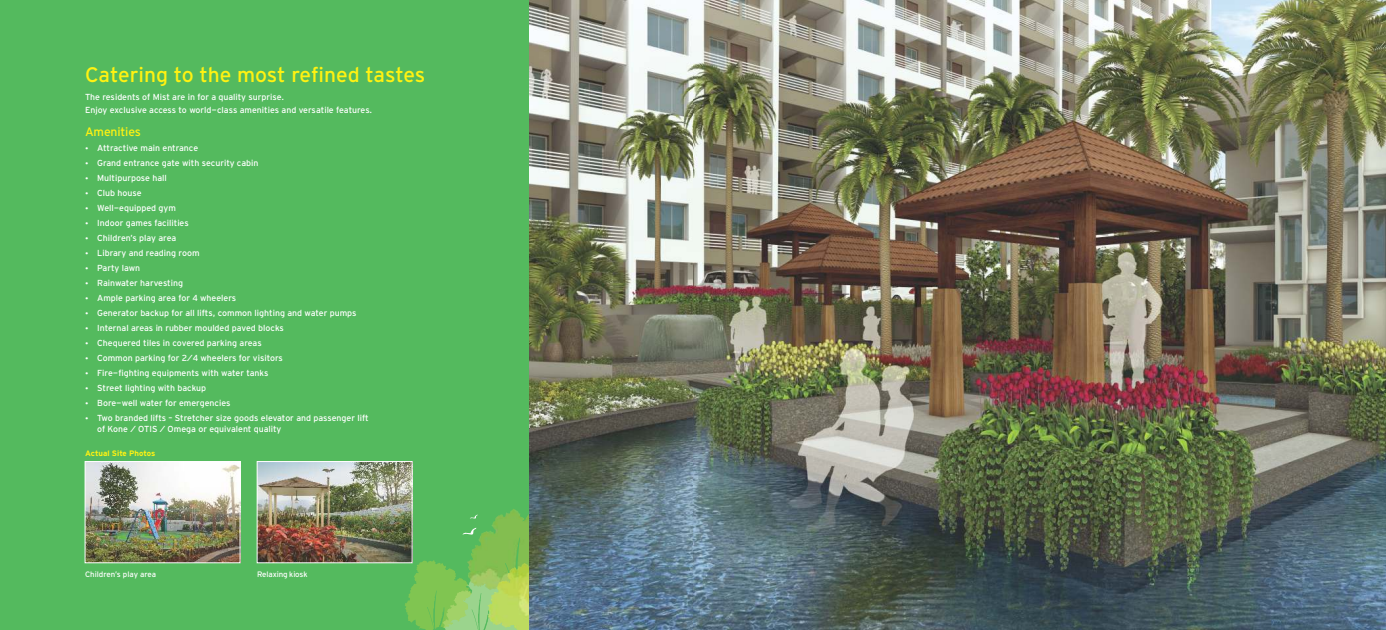
<style>
.page{position:relative;width:1386px;height:630px;background:#fff}
.page>*{position:absolute;margin:0;border:0;box-sizing:border-box;transform-origin:0 0}
.t1{font:21px "Interstate Mono";color:#fff212}
.t2{font:12.25px "Interstate Mono";letter-spacing:-.015em;color:#fff212}
.t3{font:8.75px/11.1px "Interstate Mono";color:#fff}
.t4{font:7.88px "Interstate Mono";letter-spacing:-.015em;color:#fff}
.t5{font:700 7.88px "Interstate Mono";color:#fff212}
</style>
<div class="page">
<div style="left:0;top:0;width:693px;height:630px;background:#54ba5e"></div>
<img style="left:445px;top:587px;width:80px;height:43px">
<img style="left:416px;top:560px;width:56px;height:68px">
<img style="left:467px;top:509px;width:62px;height:78px">
<svg style="left:463px;top:528px;width:14px;height:7px"></svg>
<img style="left:487px;top:563px;width:42px;height:62px">
<img style="left:525px;top:579px;width:4px;height:51px">
<svg style="left:470px;top:515px;width:8px;height:4px"></svg>
<img style="left:529px;top:0;width:164px;height:630px">
<img style="left:259px;top:463px;width:151px;height:98px">
<div style="left:257px;top:461px;width:155px;height:102px;border:1px solid #fff"></div>
<img style="left:87px;top:463px;width:151px;height:98px">
<div style="left:85px;top:461px;width:155px;height:102px;border:1px solid #fff"></div>
<img style="left:693px;top:0;width:693px;height:630px">
<h1 class="t1" style="left:85px;top:66px;width:342px">Catering to the most refined tastes</h1>
<p class="t3" style="left:85px;top:92px;width:289px;line-height:12.6px">The residents of Mist are in for a quality surprise.<br>Enjoy exclusive access to world-class amenities and versatile features.</p>
<h2 class="t2" style="left:85px;top:127px;width:57px">Amenities</h2>
<p class="t3" style="left:85px;top:143px;width:115px">• Attractive main entrance</p>
<p class="t3" style="left:85px;top:158px;width:175px">• Grand entrance gate with security cabin</p>
<p class="t3" style="left:85px;top:173px;width:83px">• Multipurpose hall</p>
<p class="t3" style="left:85px;top:188px;width:58px">• Club house</p>
<p class="t3" style="left:85px;top:203px;width:92px">• Well-equipped gym</p>
<p class="t3" style="left:85px;top:218px;width:105px">• Indoor games facilities</p>
<p class="t3" style="left:85px;top:233px;width:93px">• Children’s play area</p>
<p class="t3" style="left:85px;top:248px;width:116px">• Library and reading room</p>
<p class="t3" style="left:85px;top:263px;width:57px">• Party lawn</p>
<p class="t3" style="left:85px;top:278px;width:100px">• Rainwater harvesting</p>
<p class="t3" style="left:85px;top:293px;width:153px">• Ample parking area for 4 wheelers</p>
<p class="t3" style="left:85px;top:308px;width:273px">• Generator backup for all lifts, common lighting and water pumps</p>
<p class="t3" style="left:85px;top:323px;width:200px">• Internal areas in rubber moulded paved blocks</p>
<p class="t3" style="left:85px;top:338px;width:178px">• Chequered tiles in covered parking areas</p>
<p class="t3" style="left:85px;top:353px;width:199px">• Common parking for 2/4 wheelers for visitors</p>
<p class="t3" style="left:85px;top:368px;width:185px">• Fire-fighting equipments with water tanks</p>
<p class="t3" style="left:85px;top:383px;width:123px">• Street lighting with backup</p>
<p class="t3" style="left:85px;top:398px;width:147px">• Bore-well water for emergencies</p>
<p class="t3" style="left:97px;top:413px;width:273px;text-indent:-12px">• Two branded lifts – Stretcher size goods elevator and passenger lift of Kone / OTIS / Omega or equivalent quality</p>
<p class="t5" style="left:85px;top:451px;width:72px">Actual Site Photos</p>
<p class="t4" style="left:85px;top:571px;width:73px">Children’s play area</p>
<p class="t4" style="left:257px;top:571px;width:52px">Relaxing kiosk</p>
</div>
